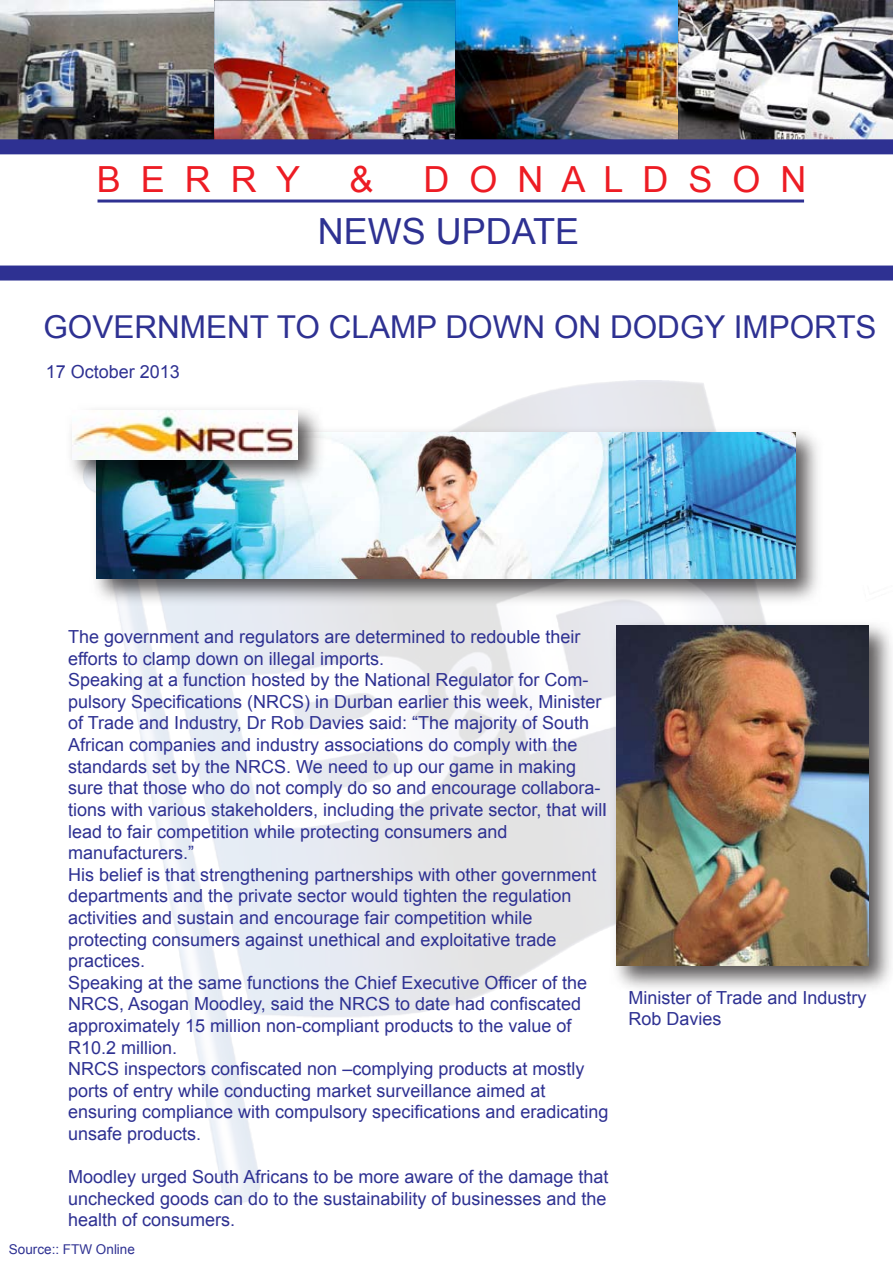
<style>
.page{position:relative;width:893px;height:1263px;background:#fff}
.page>*{position:absolute;margin:0;border:0;box-sizing:border-box;transform-origin:0 0}
.t1{font:36px "Arial";color:#ed1c24}
.t2{font:36px "Arial";color:#2e3192}
.t3{font:31.5px "Arial";color:#2e3192}
.t4{font:18px/21.6px "Arial";color:#2e3192}
.t5{font:13.5px "Arial";color:#2e3192}
</style>
<div class="page">
<img style="left:0;top:1px;width:214px;height:138px">
<img style="left:214px;top:1px;width:242px;height:138px">
<img style="left:456px;top:0;width:222px;height:139px">
<img style="left:678px;top:0;width:215px;height:139px">
<svg style="left:0;top:139px;width:893px;height:141px"></svg>
<hr style="left:98px;top:200px;width:706px;height:3px;background:#2e3192">
<img style="left:118px;top:381px;width:645px;height:822px">
<img style="left:94px;top:421px;width:724px;height:191px">
<img style="left:97px;top:433px;width:699px;height:145px">
<img style="left:71px;top:398px;width:259px;height:95px">
<img style="left:72px;top:410px;width:225px;height:50px">
<img style="left:604px;top:614px;width:288px;height:385px">
<img style="left:616px;top:626px;width:252px;height:340px">
<h1 class="t1" style="left:97px;top:156px;width:205px">B E R R Y</h1>
<h1 class="t1" style="left:350px;top:156px;width:26px">&amp;</h1>
<h1 class="t1" style="left:424px;top:156px;width:384px">D O N A L D S O N</h1>
<h1 class="t2" style="left:318px;top:208px;width:263px">NEWS UPDATE</h1>
<h2 class="t3" style="left:43px;top:307px;width:835px">GOVERNMENT TO CLAMP DOWN ON DODGY IMPORTS</h2>
<p class="t4" style="left:46px;top:361px;width:136px">17 October 2013</p>
<p class="t4" style="left:68px;top:626px;width:542px">The government and regulators are determined to redouble their efforts to clamp down on illegal imports.<br>Speaking at a function hosted by the National Regulator for Com&shy;pulsory Specifications (NRCS) in Durban earlier this week, Minister of Trade and Industry, Dr Rob Davies said: “The majority of South African companies and industry associations do comply with the standards set by the NRCS. We need to up our game in making sure that those who do not comply do so and encourage collabora&shy;tions with various stakeholders, including the private sector, that will lead to fair competition while protecting consumers and manufacturers.”<br>His belief is that strengthening partnerships with other government departments and the private sector would tighten the regulation activities and sustain and encourage fair competition while protecting consumers against unethical and exploitative trade practices.<br>Speaking at the same functions the Chief Executive Officer of the NRCS, Asogan Moodley, said the NRCS to date had confiscated approximately 15 million non-compliant products to the value of R10.2 million.<br>NRCS inspectors confiscated non –complying products at mostly ports of entry while conducting market surveillance aimed at ensuring compliance with compulsory specifications and eradicating unsafe products.</p>
<p class="t4" style="left:68px;top:1166px;width:542px;text-align:justify">Moodley urged South Africans to be more aware of the damage that unchecked goods can do to the sustainability of businesses and the health of consumers.</p>
<p class="t5" style="left:9px;top:1241px;width:128px">Source:: FTW Online</p>
<p class="t4" style="left:628px;top:987px;width:240px">Minister of Trade and Industry<br>Rob Davies</p>
</div>
